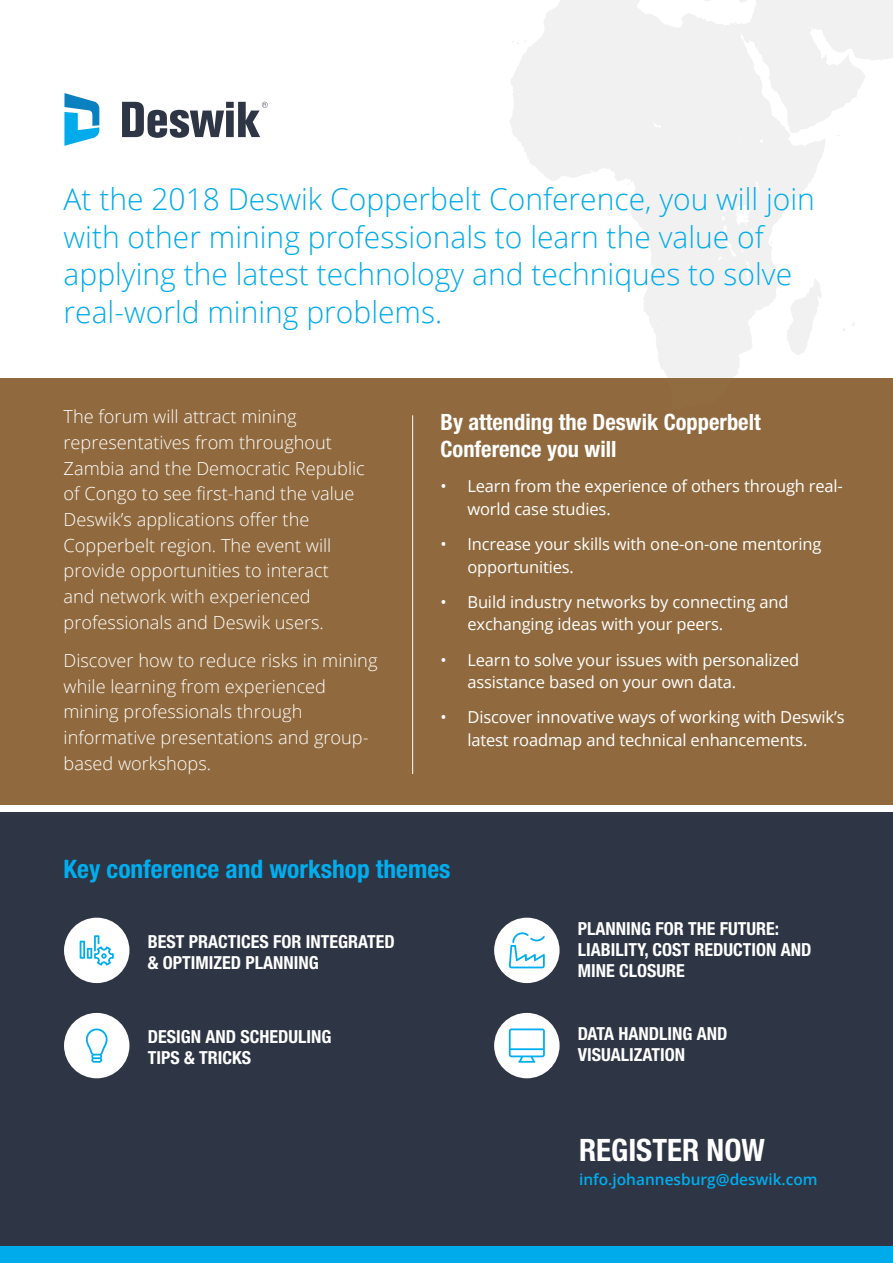
<style>
.page{position:relative;width:893px;height:1263px;background:#fff}
.page>*{position:absolute;margin:0;border:0;box-sizing:border-box;transform-origin:0 0}
.t1{font:700 condensed 30.9px "Helvetica Neue LT Std";color:#fff}
.t2{font:300 30px/37.5px "Open Sans";color:#00abeb}
.t3{font:700 condensed 25.5px "Helvetica Neue LT Std";color:#00aeef}
.t4{font:700 condensed 22.5px/27px "Helvetica Neue LT Std";color:#fff}
.t5{font:300 18px/25.7px "Open Sans";color:#fff}
.t6{font:700 condensed 18px/21px "Helvetica Neue LT Std";color:#fff}
.t7{font:16.5px/22.5px "Open Sans";letter-spacing:-.01em;color:#fff}
.t8{font:600 15.45px "Open Sans";color:#00aeef}
</style>
<div class="page">
<div style="left:0;top:1246px;width:893px;height:17px;background:#00abeb"></div>
<div style="left:0;top:813px;width:893px;height:433px;background:#2e3544"></div>
<div style="left:0;top:378px;width:893px;height:427px;background:#906a3e"></div>
<svg style="left:122px;top:102px;width:146px;height:36px"></svg>
<svg style="left:64px;top:93px;width:35px;height:53px"></svg>
<div style="left:64px;top:1013px;width:65px;height:65px;background:#fff;border-radius:50%"></div>
<svg style="left:86px;top:1028px;width:22px;height:35px"></svg>
<div style="left:64px;top:918px;width:65px;height:65px;background:#fff;border-radius:50%"></div>
<svg style="left:80px;top:935px;width:34px;height:30px"></svg>
<div style="left:494px;top:1013px;width:66px;height:65px;background:#fff;border-radius:50%"></div>
<svg style="left:509px;top:1028px;width:36px;height:35px"></svg>
<div style="left:494px;top:918px;width:66px;height:65px;background:#fff;border-radius:50%"></div>
<svg style="left:509px;top:932px;width:36px;height:36px"></svg>
<hr style="left:412px;top:415px;width:1px;height:359px;background:#fff">
<svg style="left:509px;top:0;width:384px;height:378px;fill:#f1f1f2"></svg>
<h2 class="t2" style="left:64px;top:180px;width:753px">At the 2018 Deswik Copperbelt Conference, you will join with other mining professionals to learn the value of applying the latest technology and techniques to solve real-world mining problems.</h2>
<p class="t5" style="left:64px;top:404px;width:303px">The forum will attract mining representatives from throughout Zambia and the Democratic Republic of Congo to see first-hand the value Deswik’s applications offer the Copperbelt region. The event will provide opportunities to interact<br>and network with experienced professionals and Deswik users.</p>
<p class="t5" style="left:64px;top:647px;width:315px">Discover how to reduce risks in mining while learning from experienced mining professionals through informative presentations and group&shy;based workshops.</p>
<p class="t4" style="left:440px;top:408px;width:322px">By attending the Deswik Copperbelt<br>Conference you will</p>
<p class="t7" style="left:467px;top:475px;width:377px;text-indent:-27px">• Learn from the experience of others through real&shy;world case studies.</p>
<p class="t7" style="left:467px;top:532px;width:355px;text-indent:-27px">• Increase your skills with one-on-one mentoring opportunities.</p>
<p class="t7" style="left:467px;top:590px;width:322px;text-indent:-27px">• Build industry networks by connecting and exchanging ideas with your peers.</p>
<p class="t7" style="left:467px;top:648px;width:333px;text-indent:-27px">• Learn to solve your issues with personalized assistance based on your own data.</p>
<p class="t7" style="left:467px;top:706px;width:379px;text-indent:-27px">• Discover innovative ways of working with Deswik’s latest roadmap and technical enhancements.</p>
<h3 class="t3" style="left:64px;top:853px;width:388px">Key conference and workshop themes</h3>
<p class="t6" style="left:148px;top:931px;width:248px">BEST PRACTICES FOR INTEGRATED &amp; OPTIMIZED PLANNING</p>
<p class="t6" style="left:148px;top:1026px;width:185px">DESIGN AND SCHEDULING<br>TIPS &amp; TRICKS</p>
<p class="t6" style="left:578px;top:917px;width:235px">PLANNING FOR THE FUTURE:<br>LIABILITY, COST REDUCTION AND<br>MINE CLOSURE</p>
<p class="t6" style="left:578px;top:1023px;width:151px">DATA HANDLING AND<br>VISUALIZATION</p>
<h1 class="t1" style="left:579px;top:1131px;width:187px">REGISTER NOW</h1>
<p class="t8" style="left:579px;top:1169px;width:240px">info.johannesburg@deswik.com</p>
</div>
